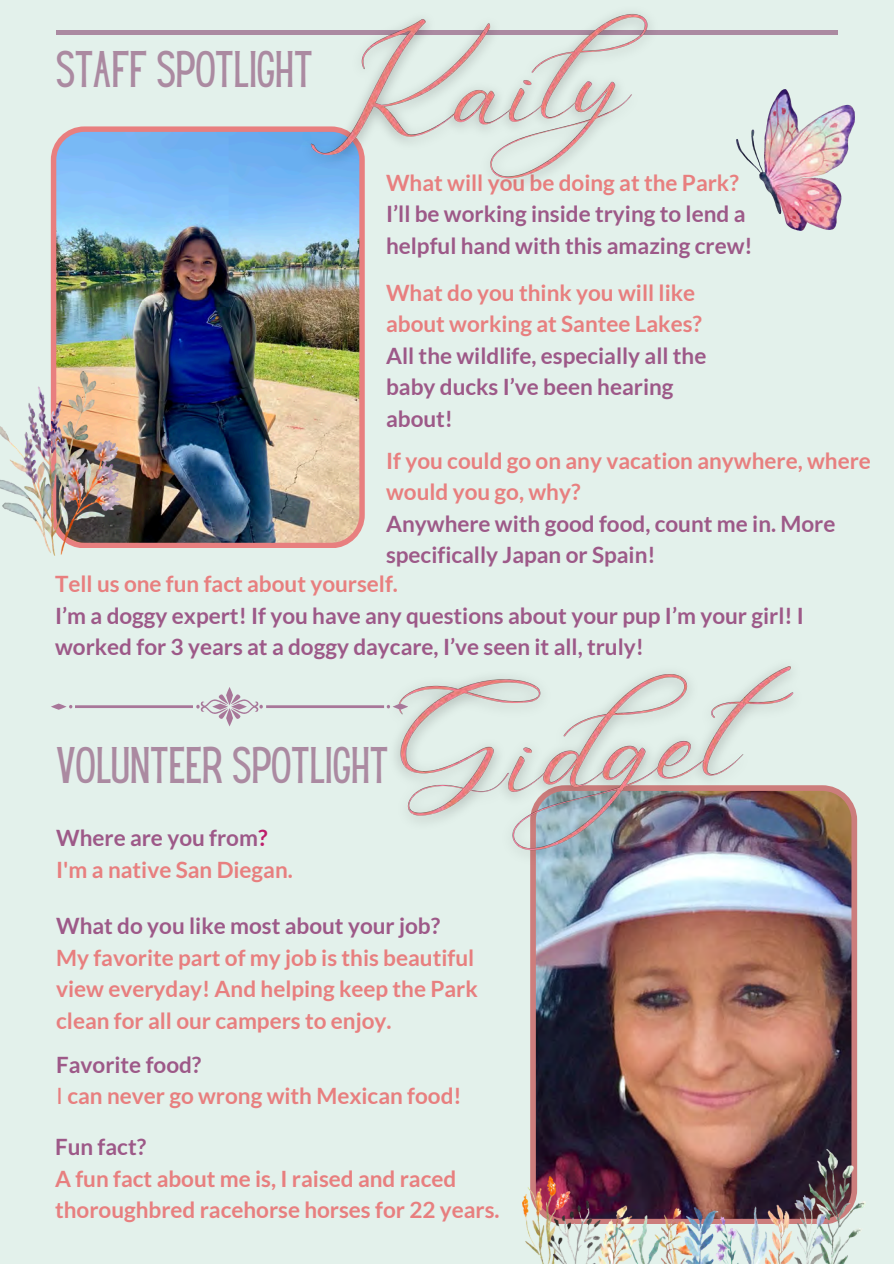
<style>
.page{position:relative;width:894px;height:1264px;background:#fff}
.page>*{position:absolute;margin:0;border:0;box-sizing:border-box;transform-origin:0 0}
.t1{font:45px "Hey Gotcha";color:#ab8aa1}
.t2{font:700 22.5px/31.5px "Lato";color:#9d5988}
.t3{font:700 22.5px/31.5px "Lato";color:#e87f7f}
.s1{color:#e87f7f}
.s2{color:#9d5988}
.s3{color:#bd1d6b}
.s4{font-weight:400}
</style>
<div class="page">
<div style="left:0;top:0;width:893px;height:1263px;background:#e3f1eb"></div>
<hr style="left:56px;top:31px;width:781px;height:4px;background:#ab8aa1">
<img style="left:51px;top:126px;width:314px;height:422px">
<img style="left:530px;top:785px;width:327px;height:364px">
<img style="left:522px;top:1149px;width:343px;height:113px">
<img style="left:736px;top:89px;width:118px;height:141px">
<img style="left:0;top:372px;width:121px;height:183px">
<img style="left:281px;top:13px;width:398px;height:204px">
<img style="left:395px;top:666px;width:429px;height:218px">
<svg style="left:392px;top:703px;width:15px;height:6px"></svg>
<svg style="left:51px;top:703px;width:16px;height:6px"></svg>
<svg style="left:69px;top:687px;width:321px;height:39px"></svg>
<h2 class="t1" style="left:56px;top:51px;width:256px">STAFF SPOTLIGHT</h2>
<h3 class="t2" style="left:386px;top:166px;width:368px"><span class="s1">What will you be doing at the Park?<br></span>I’ll be working inside trying to lend a helpful hand with this amazing crew!</h3>
<h3 class="t2" style="left:386px;top:276px;width:322px"><span class="s1">What do you think you will like about working at Santee Lakes?<br></span>All the wildlife, especially all the baby ducks I’ve been hearing about!</h3>
<p class="t2" style="left:386px;top:444px;width:486px"><span class="s1">If you could go on any vacation anywhere, where would you go, why?<br></span>Anywhere with good food, count me in. More specifically Japan or Spain!</p>
<p class="t2" style="left:55px;top:567px;width:750px"><span class="s1">Tell us one fun fact about yourself.<br></span>I’m a doggy expert! If you have any questions about your pup I’m your girl! I worked for 3 years at a doggy daycare, I’ve seen it all, truly!</p>
<h3 class="t1" style="left:56px;top:746px;width:332px">VOLUNTEER SPOTLIGHT</h3>
<p class="t3" style="left:56px;top:822px;width:238px"><span class="s2">Where are you from</span><span class="s3">?<br></span>I'm a native San Diegan.</p>
<h3 class="t3" style="left:56px;top:909px;width:423px"><span class="s2">What do you like most about your job?<br></span>My favorite part of my job is this beautiful view everyday! And helping keep the Park clean for all our campers to enjoy.</h3>
<h3 class="t2" style="left:56px;top:1048px;width:147px">Favorite food?</h3>
<p class="t3" style="left:56px;top:1079px;width:407px"><span class="s4">I</span> can never go wrong with Mexican food!</p>
<p class="t3" style="left:55px;top:1130px;width:446px"><span class="s2">Fun fact?<br></span>A fun fact about me is, I raised and raced thoroughbred racehorse horses for 22 years.</p>
</div>
